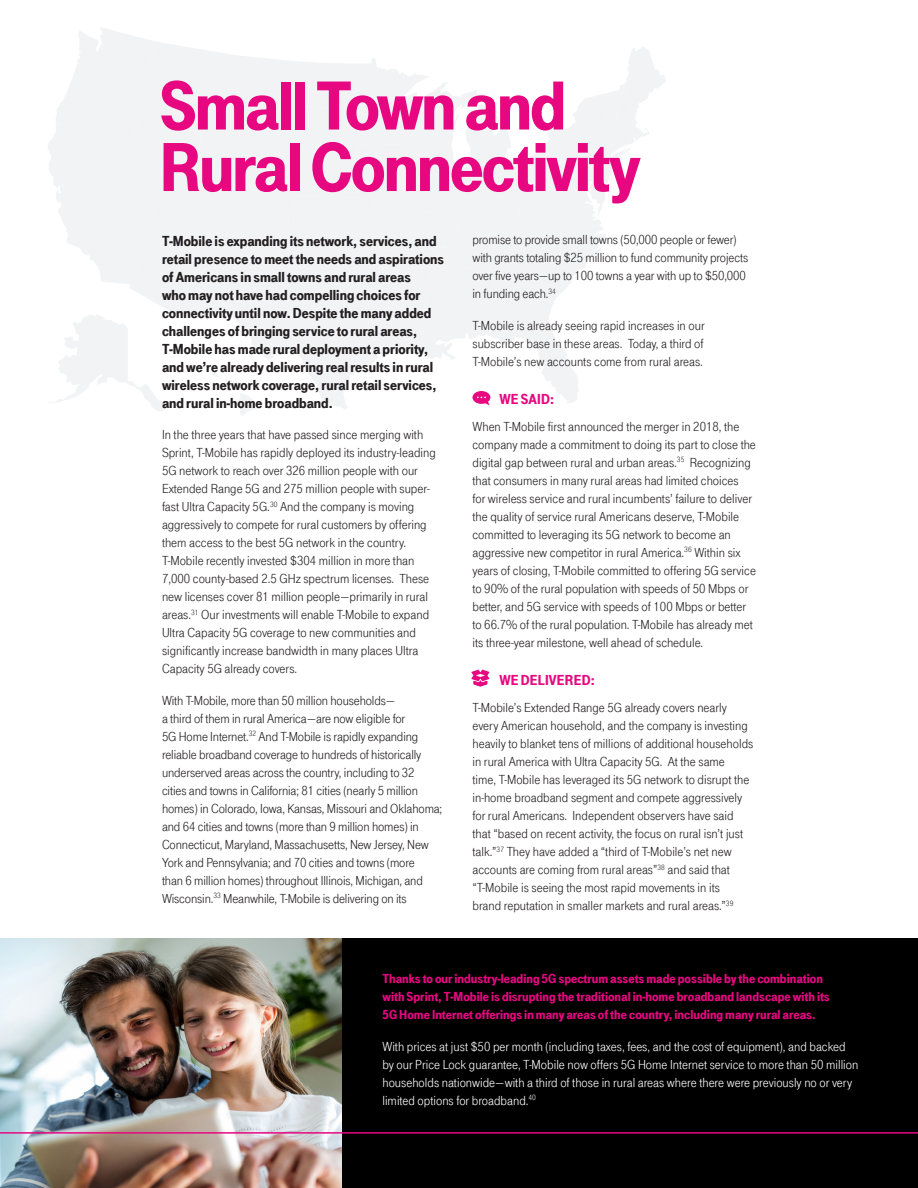
<style>
.page{position:relative;width:918px;height:1188px;background:#fff}
.page>*{position:absolute;margin:0;border:0;box-sizing:border-box;transform-origin:0 0}
.t1{font:72px/61.5px "Tele Grotesk Ultr";letter-spacing:-.025em;color:#e70881}
.Body_Copy{font:15px/18px "Tele Grotesk Ultr";color:#231f20}
.t2{font:15px "Tele Grotesk Ultr";letter-spacing:.01em;color:#e70881}
.Body_Copy-2{font:13.5px/18px "Tele Grotesk Norm";color:#231f20}
.Body_Copy-3{font:13.5px/18px "Tele Grotesk Norm";color:#fff}
.Body_Copy-4{font:13.5px/18px "Tele Grotesk Ultr";color:#e70881}
</style>
<div class="page">
<hr style="left:917px;top:397px;width:1px;height:104px;background:#231f20">
<img style="left:0;top:938px;width:342px;height:250px">
<div style="left:342px;top:938px;width:576px;height:250px;background:#000"></div>
<svg style="left:48px;top:28px;width:618px;height:387px"></svg>
<svg style="left:471px;top:670px;width:19px;height:16px"></svg>
<hr style="left:0;top:1132px;width:918px;height:2px;background:#e70881">
<h1 class="t1" style="left:160px;top:76px;width:482px">Small Town and<br>Rural Connectivity</h1>
<p class="Body_Copy" style="left:162px;top:232px;width:284px">T-Mobile is expanding its network, services, and retail presence to meet the needs and aspirations of Americans in small towns and rural areas<br>who may not have had compelling choices for connectivity until now. Despite the many added challenges of bringing service to rural areas, T-Mobile has made rural deployment a priority, and we’re already delivering real results in rural wireless network coverage, rural retail services, and rural in-home broadband.</p>
<p class="Body_Copy-2" style="left:162px;top:426px;width:275px">In the three years that have passed since merging with Sprint, T-Mobile has rapidly deployed its industry-leading 5G network to reach over 326 million people with our Extended Range 5G and 275 million people with super&shy;fast Ultra Capacity 5G.<sup>30</sup> And the company is moving aggressively to compete for rural customers by offering them access to the best 5G network in the country.<br>T-Mobile recently invested $304 million in more than 7,000 county-based 2.5 GHz spectrum licenses. These new licenses cover 81 million people—primarily in rural areas.<sup>31</sup> Our investments will enable T-Mobile to expand Ultra Capacity 5G coverage to new communities and significantly increase bandwidth in many places Ultra Capacity 5G already covers.</p>
<p class="Body_Copy-2" style="left:162px;top:691px;width:282px">With T-Mobile, more than 50 million households—<br>a third of them in rural America—are now eligible for<br>5G Home Internet.<sup>32</sup> And T-Mobile is rapidly expanding reliable broadband coverage to hundreds of historically underserved areas across the country, including to 32 cities and towns in California; 81 cities (nearly 5 million homes) in Colorado, Iowa, Kansas, Missouri and Oklahoma; and 64 cities and towns (more than 9 million homes) in Connecticut, Maryland, Massachusetts, New Jersey, New York and Pennsylvania; and 70 cities and towns (more<br>than 6 million homes) throughout Illinois, Michigan, and Wisconsin.<sup>33</sup> Meanwhile, T-Mobile is delivering on its</p>
<p class="Body_Copy-2" style="left:472px;top:231px;width:277px">promise to provide small towns (50,000 people or fewer) with grants totaling $25 million to fund community projects over five years—up to 100 towns a year with up to $50,000 in funding each.<sup>34</sup></p>
<p class="Body_Copy-2" style="left:472px;top:317px;width:234px;text-align:justify">T-Mobile is already seeing rapid increases in our subscriber base in these areas. Today, a third of T-Mobile’s new accounts come from rural areas.</p>
<p class="t2" style="left:500px;top:391px;width:56px">WE SAID:</p>
<p class="Body_Copy-2" style="left:472px;top:418px;width:285px">When T-Mobile first announced the merger in 2018, the company made a commitment to doing its part to close the digital gap between rural and urban areas.<sup>35</sup> Recognizing that consumers in many rural areas had limited choices<br>for wireless service and rural incumbents’ failure to deliver the quality of service rural Americans deserve, T-Mobile committed to leveraging its 5G network to become an aggressive new competitor in rural America.<sup>36</sup> Within six years of closing, T-Mobile committed to offering 5G service to 90% of the rural population with speeds of 50 Mbps or better, and 5G service with speeds of 100 Mbps or better to 66.7% of the rural population. T-Mobile has already met its three-year milestone, well ahead of schedule.</p>
<p class="t2" style="left:500px;top:672px;width:97px">WE DELIVERED:</p>
<p class="Body_Copy-2" style="left:472px;top:699px;width:282px">T-Mobile’s Extended Range 5G already covers nearly every American household, and the company is investing heavily to blanket tens of millions of additional households in rural America with Ultra Capacity 5G. At the same<br>time, T-Mobile has leveraged its 5G network to disrupt the in-home broadband segment and compete aggressively for rural Americans. Independent observers have said that “based on recent activity, the focus on rural isn’t just talk.”<sup>37</sup> They have added a “third of T-Mobile’s net new accounts are coming from rural areas”<sup>38</sup> and said that “T-Mobile is seeing the most rapid movements in its<br>brand reputation in smaller markets and rural areas.”<sup>39</sup></p>
<p class="Body_Copy-4" style="left:382px;top:970px;width:449px">Thanks to our industry-leading 5G spectrum assets made possible by the combination with Sprint, T-Mobile is disrupting the traditional in-home broadband landscape with its<br>5G Home Internet offerings in many areas of the country, including many rural areas.</p>
<p class="Body_Copy-3" style="left:382px;top:1037px;width:477px">With prices at just $50 per month (including taxes, fees, and the cost of equipment), and backed by our Price Lock guarantee, T-Mobile now offers 5G Home Internet service to more than 50 million households nationwide—with a third of those in rural areas where there were previously no or very limited options for broadband.<sup>40</sup></p>
</div>
